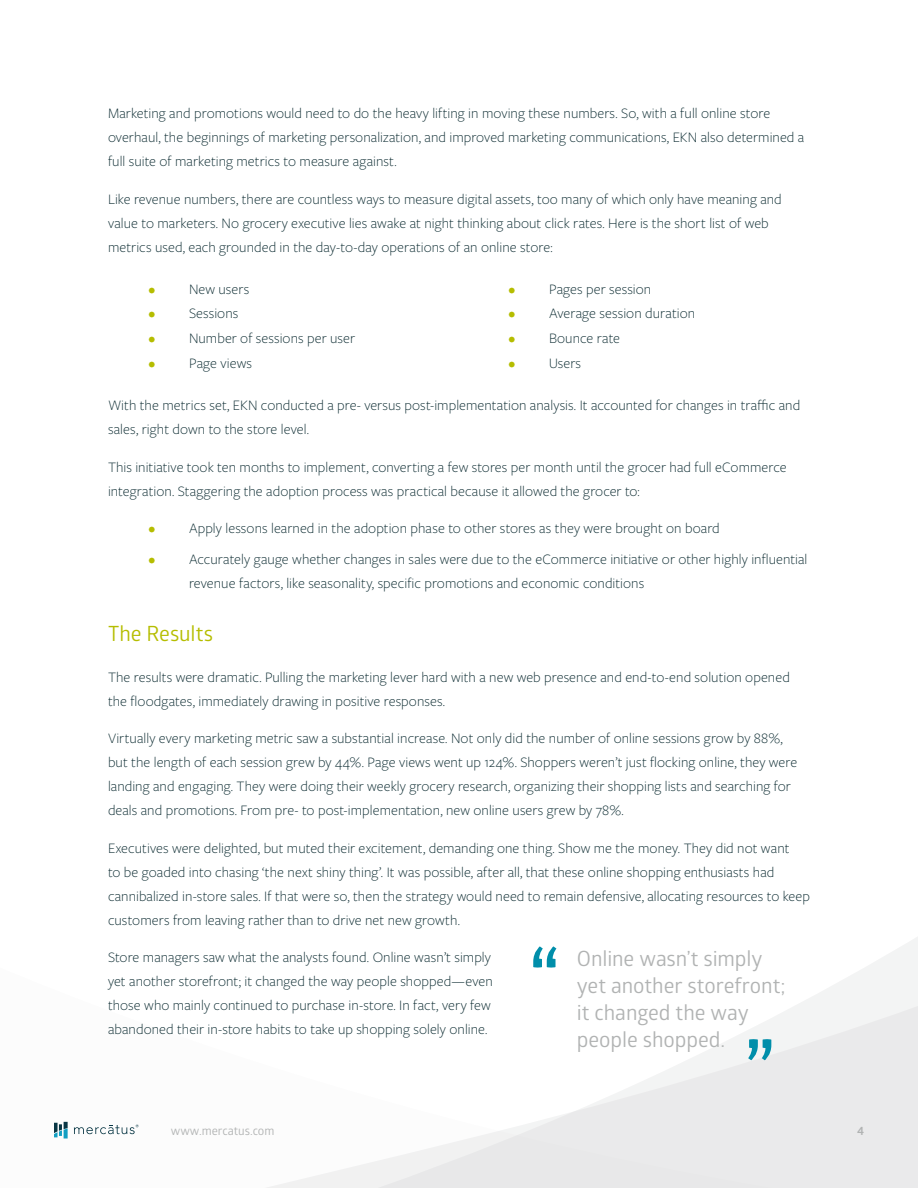
<style>
.page{position:relative;width:918px;height:1188px;background:#fff}
.page>*{position:absolute;margin:0;border:0;box-sizing:border-box;transform-origin:0 0}
.Headline{font:108px "Glober";color:#008eaa}
.t1{font:21px/27px "Glober";letter-spacing:-.005em;color:#b1b3b3}
.Subhead{font:21px "Glober";color:#b5bd00}
.Body_Copy__Leading{font:300 15px/24px "Freight Sans Pro";letter-spacing:.005em;color:#07272d}
.t2{font:12px "Glober";color:#b1b3b3}
.t3{font:700 12px "Glober";color:#b1b3b3}
.s1{color:#b5bd00}
</style>
<div class="page">
<svg style="left:460px;top:937px;width:458px;height:251px"></svg>
<svg style="left:63px;top:1121px;width:397px;height:67px"></svg>
<svg style="left:54px;top:1122px;width:14px;height:16px"></svg>
<svg style="left:74px;top:1124px;width:65px;height:10px"></svg>
<p class="Body_Copy__Leading" style="left:108px;top:101px;width:698px">Marketing and promotions would need to do the heavy lifting in moving these numbers. So, with a full online store overhaul, the beginnings of marketing personalization, and improved marketing communications, EKN also determined a full suite of marketing metrics to measure against.</p>
<p class="Body_Copy__Leading" style="left:108px;top:186px;width:675px">Like revenue numbers, there are countless ways to measure digital assets, too many of which only have meaning and value to marketers. No grocery executive lies awake at night thinking about click rates. Here is the short list of web metrics used, each grounded in the day-to-day operations of an online store:</p>
<p class="Body_Copy__Leading" style="left:148px;top:276px;width:102px"><span class="s1">•</span> New users</p>
<p class="Body_Copy__Leading" style="left:148px;top:301px;width:91px"><span class="s1">•</span> Sessions</p>
<p class="Body_Copy__Leading" style="left:148px;top:326px;width:208px"><span class="s1">•</span> Number of sessions per user</p>
<p class="Body_Copy__Leading" style="left:148px;top:350px;width:105px"><span class="s1">•</span> Page views</p>
<p class="Body_Copy__Leading" style="left:508px;top:276px;width:144px"><span class="s1">•</span> Pages per session</p>
<p class="Body_Copy__Leading" style="left:508px;top:301px;width:188px"><span class="s1">•</span> Average session duration</p>
<p class="Body_Copy__Leading" style="left:508px;top:326px;width:113px"><span class="s1">•</span> Bounce rate</p>
<p class="Body_Copy__Leading" style="left:508px;top:350px;width:74px"><span class="s1">•</span> Users</p>
<p class="Body_Copy__Leading" style="left:108px;top:393px;width:694px">With the metrics set, EKN conducted a pre- versus post-implementation analysis. It accounted for changes in traffic and sales, right down to the store level.</p>
<p class="Body_Copy__Leading" style="left:108px;top:454px;width:680px">This initiative took ten months to implement, converting a few stores per month until the grocer had full eCommerce integration. Staggering the adoption process was practical because it allowed the grocer to:</p>
<p class="Body_Copy__Leading" style="left:148px;top:516px;width:573px"><span class="s1">•</span> Apply lessons learned in the adoption phase to other stores as they were brought on board</p>
<p class="Body_Copy__Leading" style="left:189px;top:546px;width:620px;text-indent:-40px"><span class="s1">•</span> Accurately gauge whether changes in sales were due to the eCommerce initiative or other highly influential revenue factors, like seasonality, specific promotions and economic conditions</p>
<p class="Subhead" style="left:108px;top:619px;width:107px">The Results</p>
<p class="Body_Copy__Leading" style="left:108px;top:664px;width:683px">The results were dramatic. Pulling the marketing lever hard with a new web presence and end-to-end solution opened the floodgates, immediately drawing in positive responses.</p>
<p class="Body_Copy__Leading" style="left:108px;top:726px;width:691px">Virtually every marketing metric saw a substantial increase. Not only did the number of online sessions grow by 88%, but the length of each session grew by 44%. Page views went up 124%. Shoppers weren’t just flocking online, they were landing and engaging. They were doing their weekly grocery research, organizing their shopping lists and searching for deals and promotions. From pre- to post-implementation, new online users grew by 78%.</p>
<p class="Body_Copy__Leading" style="left:108px;top:835px;width:703px">Executives were delighted, but muted their excitement, demanding one thing. Show me the money. They did not want<br>to be goaded into chasing ‘the next shiny thing’. It was possible, after all, that these online shopping enthusiasts had cannibalized in-store sales. If that were so, then the strategy would need to remain defensive, allocating resources to keep customers from leaving rather than to drive net new growth.</p>
<p class="Body_Copy__Leading" style="left:108px;top:945px;width:386px">Store managers saw what the analysts found. Online wasn’t simply yet another storefront; it changed the way people shopped—even those who mainly continued to purchase in-store. In fact, very few abandoned their in-store habits to take up shopping solely online.</p>
<p class="Headline" style="left:527px;top:910px;width:37px">“</p>
<p class="t1" style="left:577px;top:945px;width:210px">Online wasn’t simply yet another storefront;</p>
<p class="Headline" style="left:778px;top:1096px;width:37px;rotate:-180deg">“</p>
<p class="t1" style="left:577px;top:999px;width:173px">it changed the way people shopped.</p>
<p class="t2" style="left:171px;top:1122px;width:105px">www.mercatus.com</p>
<p class="t3" style="left:857px;top:1122px;width:8px">4</p>
</div>
